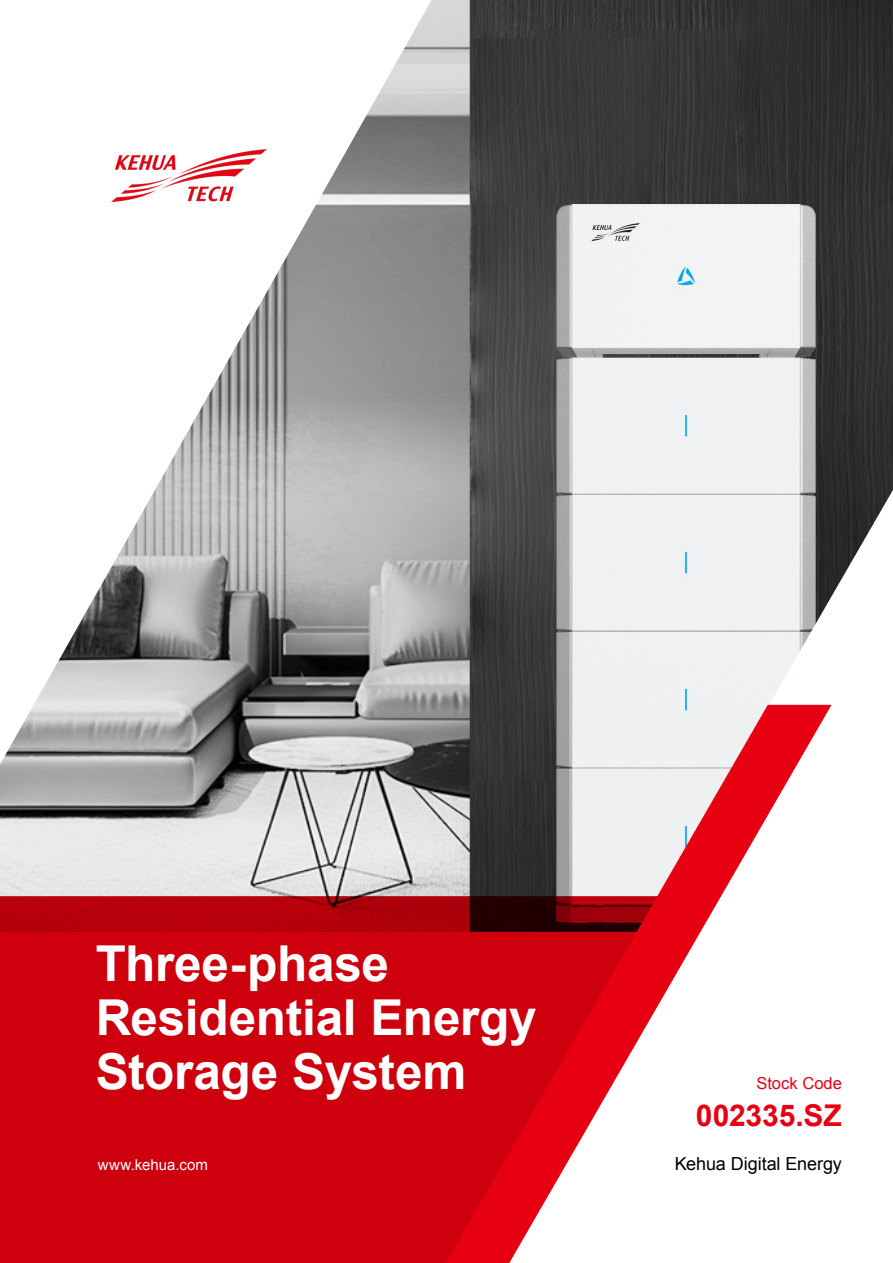
<style>
.page{position:relative;width:893px;height:1263px;background:#fff}
.page>*{position:absolute;margin:0;border:0;box-sizing:border-box;transform-origin:0 0}
.t1{font:700 49.5px/54px "Arial";letter-spacing:-.005em;color:#fff}
.t2{font:700 30px "Arial";letter-spacing:-.005em;color:#e60012}
.t3{font:18px "Arial";letter-spacing:-.005em;color:#000}
.t4{font:16.5px "Arial";letter-spacing:.005em;color:#e60012}
.t5{font:15px "Arial";letter-spacing:.005em;color:#fff}
</style>
<div class="page">
<img style="left:0;top:0;width:893px;height:896px">
<img style="left:557px;top:205px;width:259px;height:500px">
<svg style="left:581px;top:490px;width:312px;height:406px;fill:#f0f1f3"></svg>
<svg style="left:0;top:896px;width:445px;height:367px;background:#cc000d"></svg>
<svg style="left:445px;top:705px;width:386px;height:558px"></svg>
<img style="left:111px;top:149px;width:156px;height:52px">
<p class="t1" style="left:96px;top:938px;width:442px">Three-phase<br>Residential Energy<br>Storage System</p>
<p class="t4" style="left:756px;top:1072px;width:87px">Stock Code</p>
<p class="t2" style="left:696px;top:1095px;width:148px">002335.SZ</p>
<p class="t5" style="left:98px;top:1155px;width:112px">www.kehua.com</p>
<p class="t3" style="left:675px;top:1152px;width:169px">Kehua Digital Energy</p>
</div>
